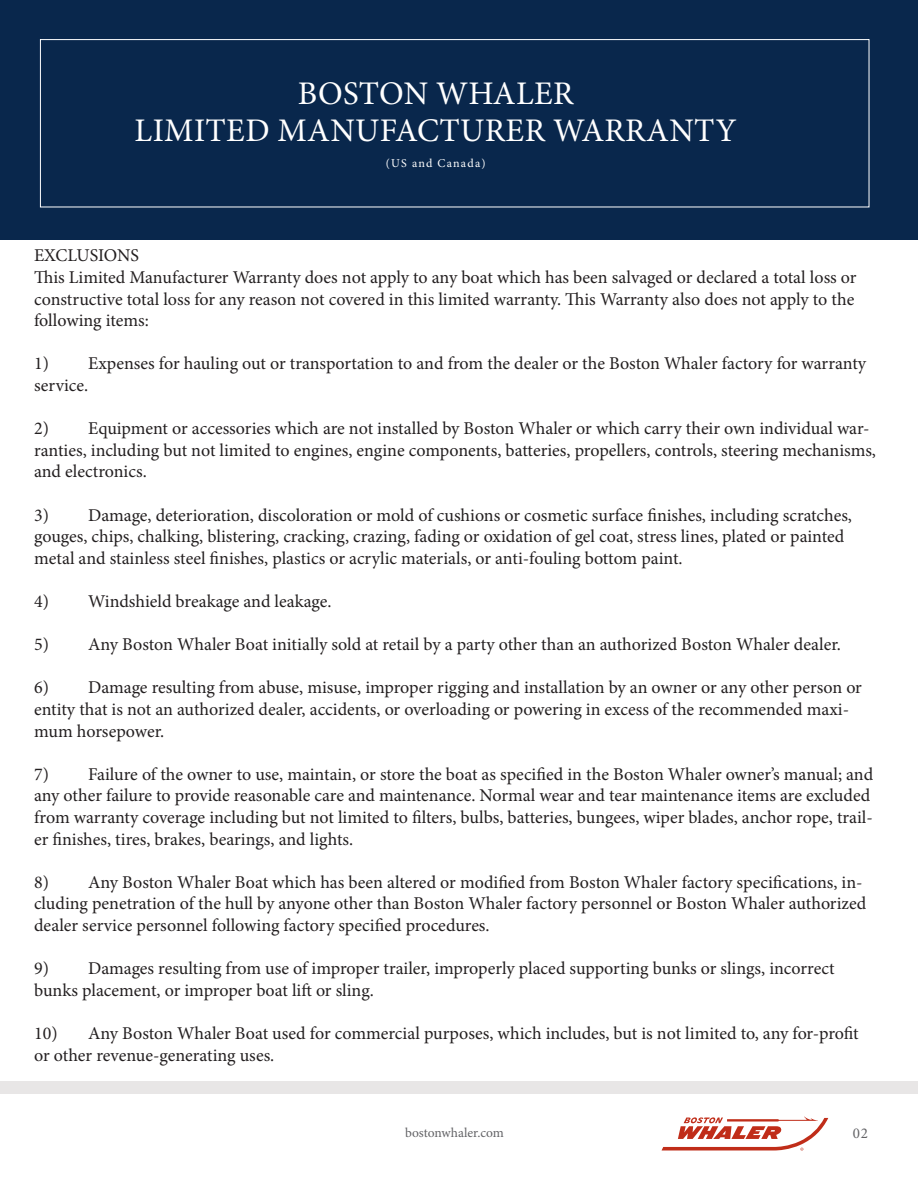
<style>
.page{position:relative;width:918px;height:1188px;background:#fff}
.page>*{position:absolute;margin:0;border:0;box-sizing:border-box;transform-origin:0 0}
.t1{font:33px/37.7px "Minion Pro";letter-spacing:.01em;color:#fff;text-align:center}
.t2{font:18px/21.6px "Minion Pro";color:#231f20}
.t3{font:15px "Minion Pro";color:#636366}
.t4{font:13.5px "Minion Pro";color:#636366}
.t5{font:12px "Minion Pro";letter-spacing:.1em;color:#fff}
</style>
<div class="page">
<div style="left:0;top:0;width:918px;height:240px;background:#09274c"></div>
<div style="left:40px;top:39px;width:829px;height:168px;border:1px solid #fff"></div>
<div style="left:0;top:1081px;width:918px;height:13px;background:#e8e6e6"></div>
<svg style="left:662px;top:1116px;width:166px;height:35px"></svg>
<h1 class="t1" style="left:135px;top:74px;width:604px">BOSTON WHALER<br>LIMITED MANUFACTURER WARRANTY</h1>
<p class="t5" style="left:386px;top:155px;width:101px">(US and Canada)</p>
<p class="t2" style="left:34px;top:245px;width:107px">EXCLUSIONS</p>
<p class="t2" style="left:34px;top:267px;width:824px;text-align:justify">This Limited Manufacturer Warranty does not apply to any boat which has been salvaged or declared a total loss or constructive total loss for any reason not covered in this limited warranty. This Warranty also does not apply to the following items:</p>
<p class="t2" style="left:34px;top:353px;width:834px">1) Expenses for hauling out or transportation to and from the dealer or the Boston Whaler factory for warranty service.</p>
<p class="t2" style="left:34px;top:418px;width:843px">2) Equipment or accessories which are not installed by Boston Whaler or which carry their own individual war&shy;ranties, including but not limited to engines, engine components, batteries, propellers, controls, steering mechanisms, and electronics.</p>
<p class="t2" style="left:34px;top:504px;width:819px">3) Damage, deterioration, discoloration or mold of cushions or cosmetic surface finishes, including scratches, gouges, chips, chalking, blistering, cracking, crazing, fading or oxidation of gel coat, stress lines, plated or painted metal and stainless steel finishes, plastics or acrylic materials, or anti-fouling bottom paint.</p>
<p class="t2" style="left:34px;top:591px;width:299px">4) Windshield breakage and leakage.</p>
<p class="t2" style="left:34px;top:634px;width:808px">5) Any Boston Whaler Boat initially sold at retail by a party other than an authorized Boston Whaler dealer.</p>
<p class="t2" style="left:34px;top:677px;width:829px">6) Damage resulting from abuse, misuse, improper rigging and installation by an owner or any other person or entity that is not an authorized dealer, accidents, or overloading or powering in excess of the recommended maxi&shy;mum horsepower.</p>
<p class="t2" style="left:34px;top:763px;width:841px">7) Failure of the owner to use, maintain, or store the boat as specified in the Boston Whaler owner’s manual; and any other failure to provide reasonable care and maintenance. Normal wear and tear maintenance items are excluded from warranty coverage including but not limited to filters, bulbs, batteries, bungees, wiper blades, anchor rope, trail&shy;er finishes, tires, brakes, bearings, and lights.</p>
<p class="t2" style="left:34px;top:871px;width:834px">8) Any Boston Whaler Boat which has been altered or modified from Boston Whaler factory specifications, in&shy;cluding penetration of the hull by anyone other than Boston Whaler factory personnel or Boston Whaler authorized dealer service personnel following factory specified procedures.</p>
<p class="t2" style="left:34px;top:958px;width:802px">9) Damages resulting from use of improper trailer, improperly placed supporting bunks or slings, incorrect bunks placement, or improper boat lift or sling.</p>
<p class="t2" style="left:34px;top:1023px;width:826px">10) Any Boston Whaler Boat used for commercial purposes, which includes, but is not limited to, any for-profit or other revenue-generating uses.</p>
<p class="t4" style="left:405px;top:1124px;width:100px">bostonwhaler.com</p>
<p class="t3" style="left:853px;top:1123px;width:17px">02</p>
</div>
